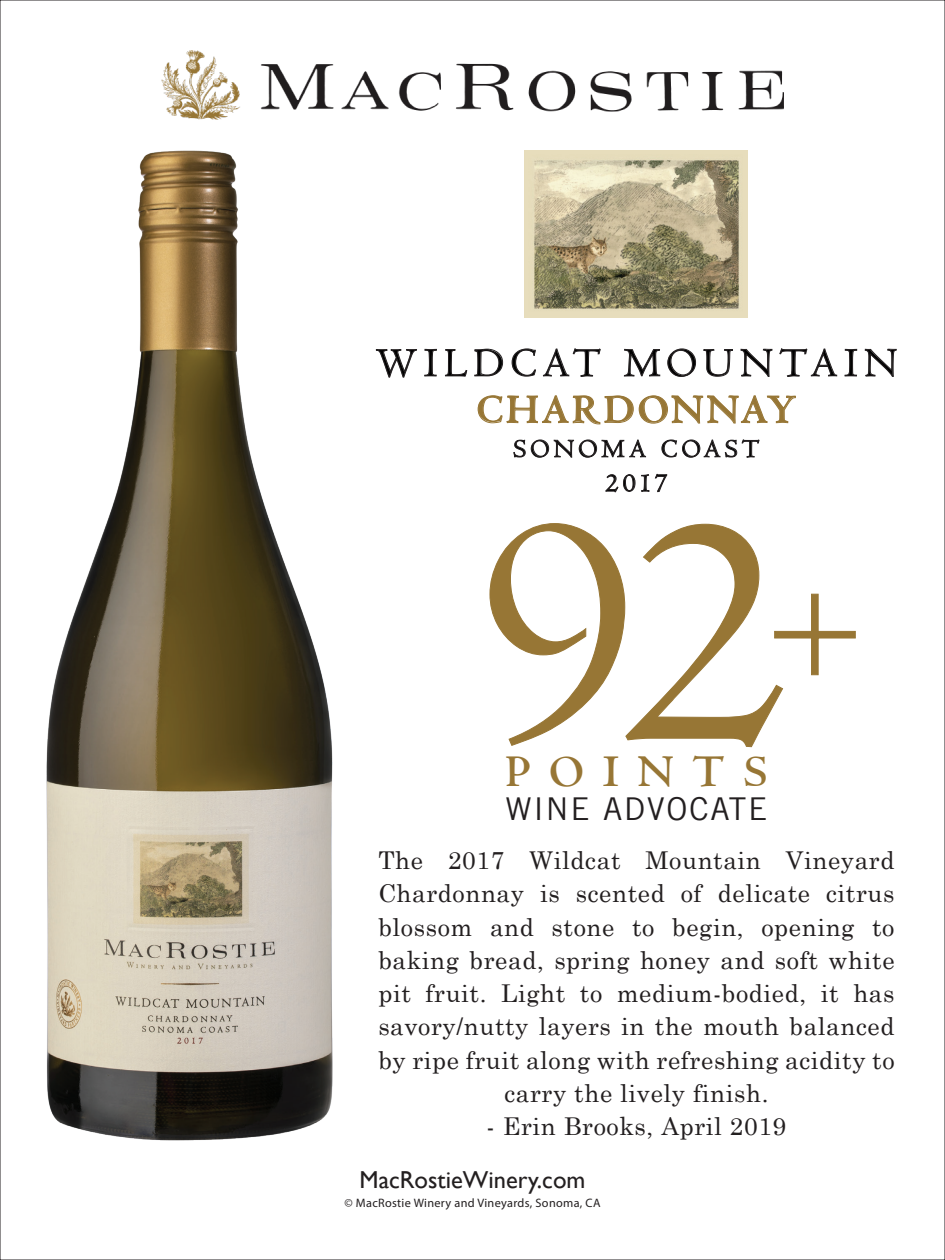
<style>
.page{position:relative;width:945px;height:1260px;background:#fff}
.page>*{position:absolute;margin:0;border:0;box-sizing:border-box;transform-origin:0 0}
.t1{font:341.25px "Centaur";color:#977635}
.t2{font:144.03px "Centaur";color:#977635}
.t3{font:700 47.25px "Centaur";letter-spacing:.4em;color:#977635}
.t4{font:42px "Centaur";letter-spacing:.155em;color:#000}
.t5{font:700 42px "Centaur";letter-spacing:.075em;color:#977635}
.t6{font:31.5px "Trade Gothic LT";letter-spacing:.06em;color:#231f20}
.t7{font:26.25px/34.3px "Centaur";letter-spacing:.16em;color:#000;text-align:center}
.t8{font:24.5px/33.2px "Century Schoolbook";letter-spacing:.025em;color:#231f20;text-align:center}
.t9{font:24.5px "Gill Sans";color:#231f20}
.t10{font:12.25px "Myriad Pro";letter-spacing:.025em;color:#231f20}
</style>
<div class="page">
<img style="left:46px;top:150px;width:287px;height:991px">
<svg style="left:490px;top:523px;width:365px;height:224px"></svg>
<img style="left:161px;top:50px;width:623px;height:69px">
<svg style="left:376px;top:349px;width:41px;height:28px"></svg>
<svg style="left:425px;top:349px;width:12px;height:27px"></svg>
<svg style="left:445px;top:349px;width:22px;height:27px"></svg>
<svg style="left:475px;top:349px;width:28px;height:27px"></svg>
<svg style="left:512px;top:349px;width:24px;height:27px"></svg>
<svg style="left:543px;top:348px;width:57px;height:29px"></svg>
<svg style="left:624px;top:348px;width:36px;height:29px"></svg>
<svg style="left:668px;top:349px;width:28px;height:28px"></svg>
<svg style="left:704px;top:349px;width:29px;height:27px"></svg>
<svg style="left:741px;top:348px;width:31px;height:29px"></svg>
<svg style="left:780px;top:348px;width:57px;height:29px"></svg>
<svg style="left:845px;top:349px;width:12px;height:27px"></svg>
<svg style="left:865px;top:348px;width:31px;height:29px"></svg>
<svg style="left:478px;top:395px;width:318px;height:63px"></svg>
<svg style="left:606px;top:475px;width:29px;height:17px"></svg>
<svg style="left:641px;top:474px;width:8px;height:17px"></svg>
<svg style="left:655px;top:474px;width:12px;height:18px"></svg>
<img style="left:525px;top:151px;width:223px;height:167px">
<h3 class="t4" style="left:376px;top:338px;width:523px">WILDCAT MOUNTAIN</h3>
<h3 class="t5" style="left:477px;top:384px;width:321px">CHARDONNAY</h3>
<p class="t7" style="left:513px;top:431px;width:247px">SONOMA COAST<br>2017</p>
<h1 class="t1" style="left:477px;top:427px;width:314px">92</h1>
<h2 class="t2" style="left:767px;top:543px;width:98px">+</h2>
<h3 class="t3" style="left:506px;top:743px;width:263px">POINTS</h3>
<p class="t6" style="left:505px;top:789px;width:264px">WINE ADVOCATE</p>
<p class="t8" style="left:378px;top:842px;width:518px">The 2017 Wildcat Mountain Vineyard Chardonnay is scented of delicate citrus blossom and stone to begin, opening to baking bread, spring honey and soft white pit fruit. Light to medium-bodied, it has savory/nutty layers in the mouth balanced by ripe fruit along with refreshing acidity to carry the lively finish.</p>
<p class="t8" style="left:487px;top:1107px;width:301px">- Erin Brooks, April 2019</p>
<p class="t9" style="left:360px;top:1165px;width:227px">MacRostieWinery.com</p>
<p class="t10" style="left:344px;top:1196px;width:258px">© MacRostie Winery and Vineyards, Sonoma, CA</p>
</div>
